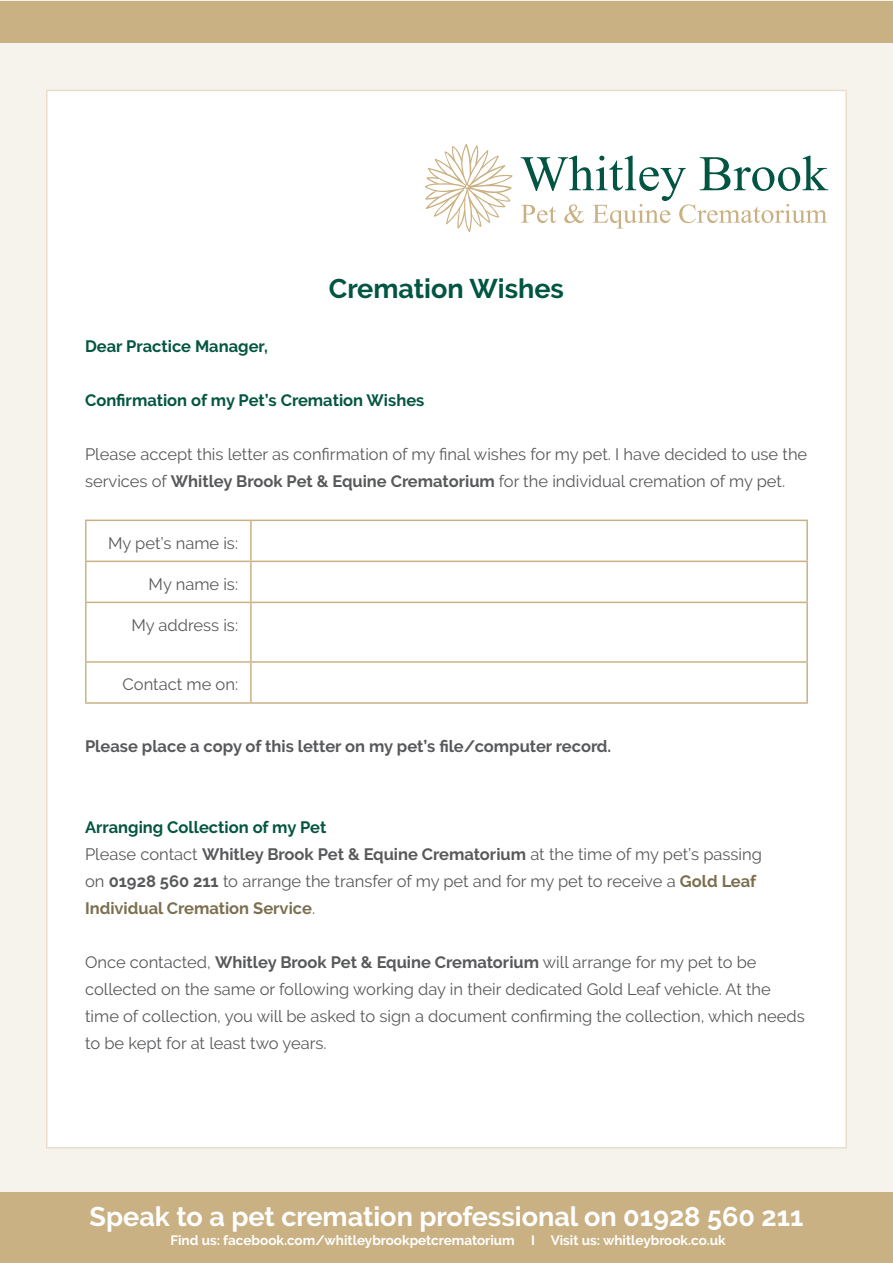
<style>
.page{position:relative;width:893px;height:1263px;background:#fff}
.page>*{position:absolute;margin:0;border:0;box-sizing:border-box;transform-origin:0 0}
.t1{font:700 27px "Raleway";color:#fff}
.t2{font:700 27px "Raleway";color:#025542}
.t3{font:16.5px/27px "Raleway";color:#58595b}
.t4{font:700 16.5px "Raleway";color:#58595b}
.t5{font:700 16.5px "Raleway";color:#045541}
.t6{font:700 13.5px "Raleway";color:#fff}
.s1{font-weight:700}
.s2{font-weight:700;color:#045541}
.s3{font-weight:700;color:#7c6f50}
</style>
<div class="page">
<div style="left:1px;top:1px;width:891px;height:1261px;background:#f6f2ec"></div>
<div style="left:46px;top:90px;width:801px;height:1058px;background:#fff;border:2px solid #e8decb"></div>
<div style="left:0;top:1px;width:893px;height:42px;background:#cab183"></div>
<div style="left:0;top:1193px;width:893px;height:70px;background:#cab183"></div>
<svg style="left:521px;top:156px;width:307px;height:72px"></svg>
<svg style="left:425px;top:144px;width:88px;height:88px"></svg>
<hr style="left:85px;top:520px;width:166px;height:1px;background:#cab183">
<hr style="left:85px;top:521px;width:2px;height:40px;background:#cab183">
<hr style="left:251px;top:520px;width:557px;height:1px;background:#cab183">
<hr style="left:250px;top:521px;width:2px;height:40px;background:#cab183">
<hr style="left:806px;top:521px;width:2px;height:40px;background:#cab183">
<hr style="left:85px;top:561px;width:166px;height:1px;background:#cab183">
<hr style="left:85px;top:562px;width:2px;height:40px;background:#cab183">
<hr style="left:251px;top:561px;width:557px;height:1px;background:#cab183">
<hr style="left:250px;top:562px;width:2px;height:40px;background:#cab183">
<hr style="left:806px;top:562px;width:2px;height:40px;background:#cab183">
<hr style="left:85px;top:602px;width:166px;height:1px;background:#cab183">
<hr style="left:85px;top:603px;width:2px;height:58px;background:#cab183">
<hr style="left:251px;top:602px;width:557px;height:1px;background:#cab183">
<hr style="left:250px;top:603px;width:2px;height:58px;background:#cab183">
<hr style="left:806px;top:603px;width:2px;height:58px;background:#cab183">
<hr style="left:85px;top:661px;width:166px;height:2px;background:#cab183">
<hr style="left:85px;top:663px;width:2px;height:39px;background:#cab183">
<hr style="left:251px;top:661px;width:557px;height:2px;background:#cab183">
<hr style="left:250px;top:663px;width:2px;height:39px;background:#cab183">
<hr style="left:806px;top:663px;width:2px;height:39px;background:#cab183">
<hr style="left:85px;top:702px;width:166px;height:2px;background:#cab183">
<hr style="left:251px;top:702px;width:557px;height:2px;background:#cab183">
<h1 class="t2" style="left:329px;top:273px;width:237px">Cremation Wishes</h1>
<p class="t5" style="left:85px;top:336px;width:184px">Dear Practice Manager,</p>
<p class="t5" style="left:85px;top:390px;width:341px">Confirmation of my Pet’s Cremation Wishes</p>
<p class="t3" style="left:85px;top:440px;width:724px">Please accept this letter as confirmation of my final wishes for my pet. I have decided to use the services of <span class="s1">Whitley Brook Pet &amp; Equine Crematorium</span> for the individual cremation of my pet.</p>
<p class="t3" style="left:108px;top:529px;width:132px">My pet’s name is:</p>
<p class="t3" style="left:149px;top:570px;width:91px">My name is:</p>
<p class="t3" style="left:131px;top:611px;width:108px">My address is:</p>
<p class="t3" style="left:123px;top:671px;width:117px">Contact me on:</p>
<p class="t4" style="left:85px;top:736px;width:528px">Please place a copy of this letter on my pet’s file/computer record.</p>
<p class="t3" style="left:85px;top:813px;width:678px"><span class="s2">Arranging Collection of my Pet<br></span>Please contact <span class="s1">Whitley Brook Pet &amp; Equine Crematorium</span> at the time of my pet’s passing on <span class="s1">01928 560 211</span> to arrange the transfer of my pet and for my pet to receive a <span class="s3">Gold Leaf Individual Cremation Service</span>.</p>
<p class="t3" style="left:85px;top:948px;width:721px">Once contacted, <span class="s1">Whitley Brook Pet &amp; Equine Crematorium</span> will arrange for my pet to be collected on the same or following working day in their dedicated Gold Leaf vehicle. At the time of collection, you will be asked to sign a document confirming the collection, which needs to be kept for at least two years.</p>
<h1 class="t1" style="left:90px;top:1201px;width:715px">Speak to a pet cremation professional on 01928 560 211</h1>
<p class="t6" style="left:170px;top:1232px;width:557px">Find us: facebook.com/whitleybrookpetcrematorium I Visit us: whitleybrook.co.uk</p>
</div>
